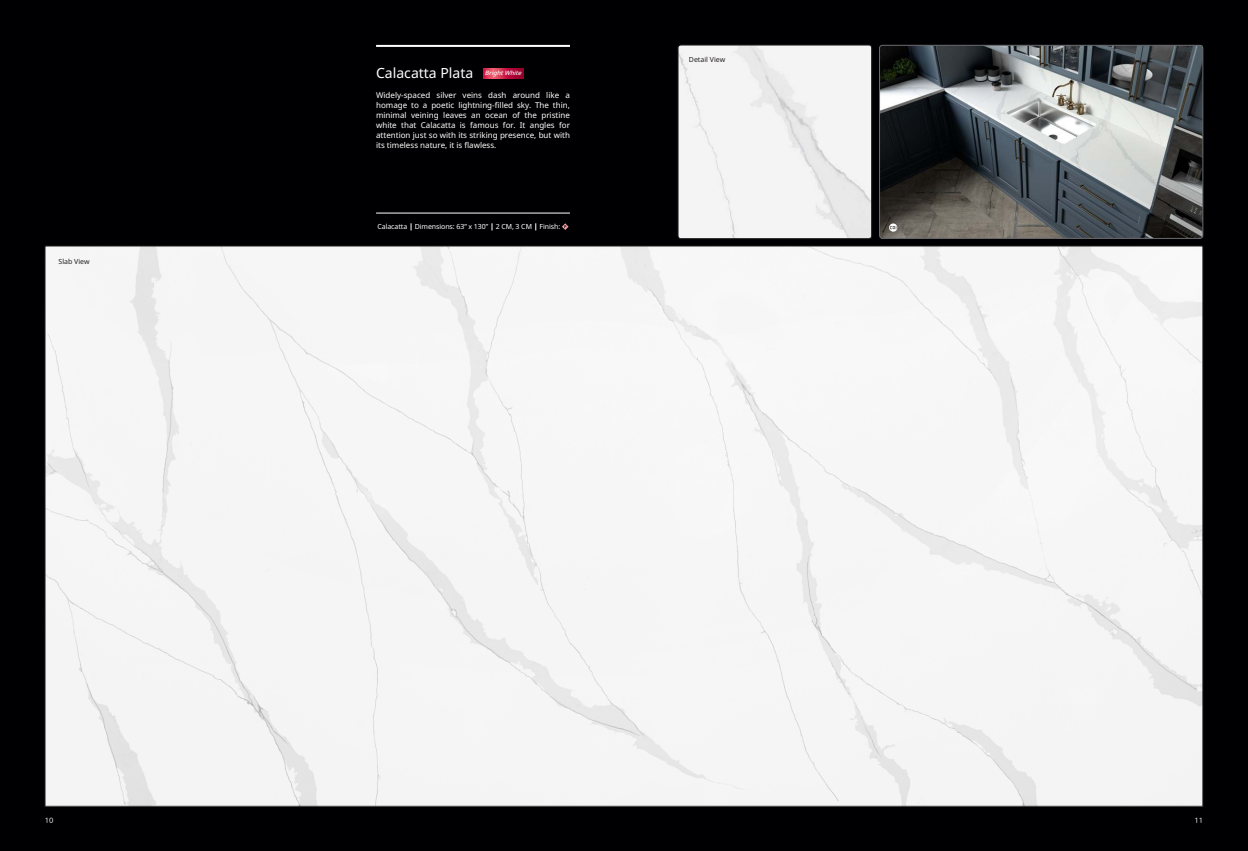
<style>
.page{position:relative;width:1248px;height:851px;background:#fff}
.page>*{position:absolute;margin:0;border:0;box-sizing:border-box;transform-origin:0 0}
.t1{font:14px "Noto Sans";color:#fff}
.t2{font:8px/10px "Noto Sans";color:#fff;text-align:justify}
.t3{font:7px "Noto Sans";letter-spacing:-.01em;color:#fff}
.t4{font:7px "Noto Sans";color:#231f20}
.t5{font:7px "LG Sm Haotf R";color:#fff}
.t6{font:italic 500 6px "Noto Sans";color:#fff}
</style>
<div class="page">
<div style="left:0;top:0;width:1247px;height:850px;background:#000002"></div>
<img style="left:47px;top:248px;width:1153px;height:556px">
<hr style="left:376px;top:45px;width:194px;height:2px;background:#fff">
<svg style="left:562px;top:223px;width:6px;height:7px"></svg>
<hr style="left:376px;top:213px;width:194px;height:1px;background:#fff">
<img style="left:679px;top:45px;width:192px;height:192px">
<div style="left:677px;top:45px;width:194px;height:194px;border:1px solid #231f20;border-radius:3px"></div>
<img style="left:879px;top:45px;width:323px;height:193px">
<div style="left:879px;top:45px;width:323px;height:193px;border:1px solid #6c6d70;border-radius:3px"></div>
<svg style="left:889px;top:223px;width:8px;height:9px"></svg>
<svg style="left:890px;top:226px;width:6px;height:3px"></svg>
<svg style="left:483px;top:68px;width:40px;height:10px"></svg>
<p class="t4" style="left:58px;top:257px;width:33px">Slab View</p>
<p class="t1" style="left:376px;top:63px;width:99px">Calacatta Plata</p>
<p class="t2" style="left:376px;top:90px;width:195px">Widely-spaced silver veins dash around like a homage to a poetic lightning-filled sky. The thin, minimal veining leaves an ocean of the pristine white that Calacatta is famous for. It angles for attention just so with its striking presence, but with its timeless nature, it is flawless.</p>
<p class="t6" style="left:485px;top:69px;width:40px">BrightWhite</p>
<p class="t3" style="left:377px;top:222px;width:184px">Calacatta Dimensions: 63” x 130” 2 CM, 3 CM Finish:</p>
<p class="t4" style="left:688px;top:54px;width:38px">Detail View</p>
<p class="t5" style="left:45px;top:817px;width:10px">10</p>
<p class="t5" style="left:1194px;top:817px;width:10px">11</p>
</div>
